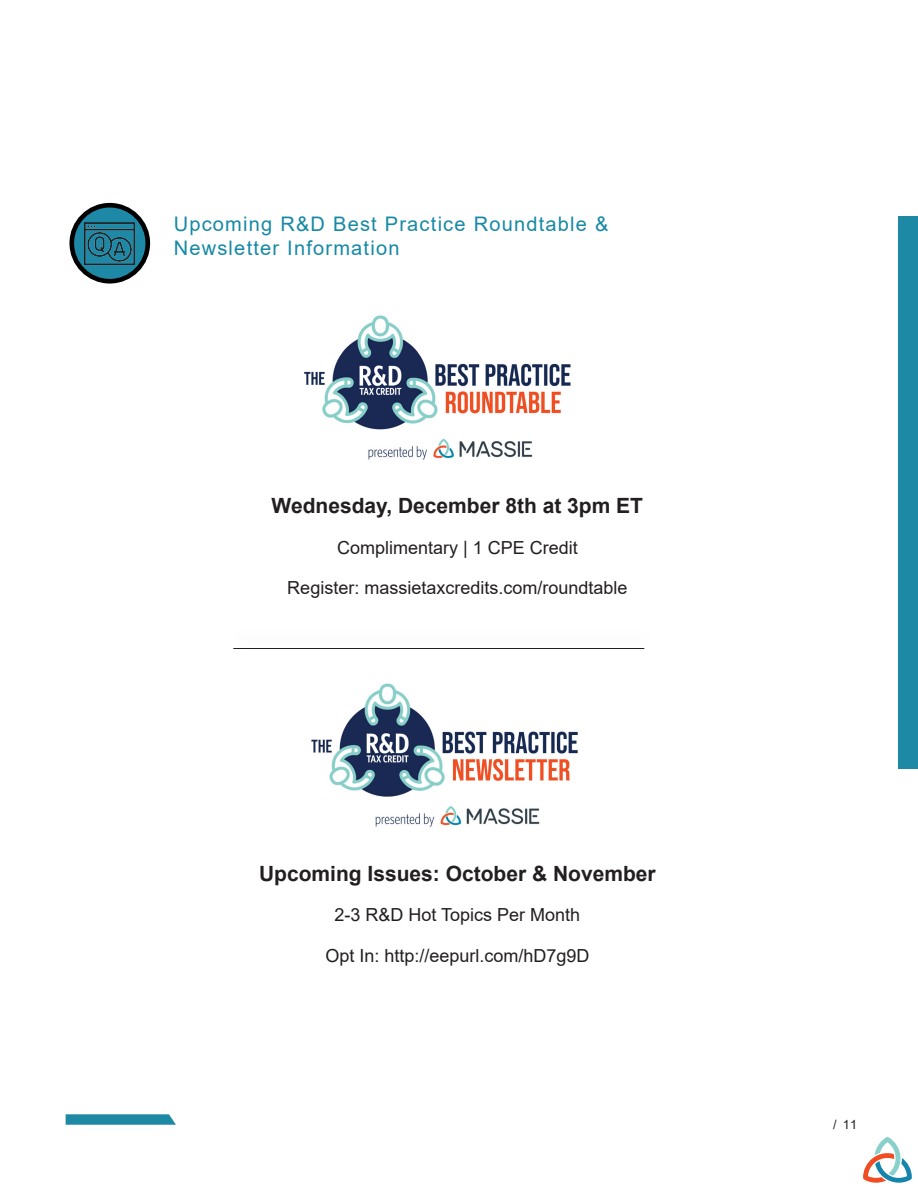
<style>
.page{position:relative;width:918px;height:1188px;background:#fff}
.page>*{position:absolute;margin:0;border:0;box-sizing:border-box;transform-origin:0 0}
.Body_Text{font:700 21px "Arial";color:#231f20}
.Subheading{font:20.1px/24px "Arial";letter-spacing:.06em;color:#1789a5}
.Body_Text-2{font:18px "Arial";color:#231f20}
.t1{font:12.75px "Arial";color:#231f20}
</style>
<div class="page">
<svg style="left:66px;top:1114px;width:110px;height:11px"></svg>
<svg style="left:863px;top:1137px;width:49px;height:46px"></svg>
<svg style="left:72px;top:205px;width:76px;height:76px;background:#186e85"></svg>
<img style="left:85px;top:218px;width:50px;height:50px">
<div style="left:69px;top:203px;width:81px;height:81px;border:5px solid #000;border-radius:50%"></div>
<img style="left:311px;top:683px;width:268px;height:144px">
<img style="left:304px;top:315px;width:267px;height:145px">
<hr style="left:233px;top:648px;width:411px;height:1px;background:#231f20">
<div style="left:898px;top:216px;width:20px;height:552px;background:#1d89a5"></div>
<p class="Subheading" style="left:174px;top:211px;width:436px">Upcoming R&amp;D Best Practice Roundtable &amp;<br>Newsletter Information</p>
<p class="Body_Text" style="left:272px;top:491px;width:373px">Wednesday, December 8th at 3pm ET</p>
<p class="Body_Text-2" style="left:337px;top:535px;width:242px">Complimentary | 1 CPE Credit</p>
<p class="Body_Text-2" style="left:287px;top:576px;width:342px">Register: massietaxcredits.com/roundtable</p>
<p class="Body_Text" style="left:259px;top:858px;width:398px">Upcoming Issues: October &amp; November</p>
<p class="Body_Text-2" style="left:335px;top:902px;width:247px">2-3 R&amp;D Hot Topics Per Month</p>
<p class="Body_Text-2" style="left:325px;top:943px;width:266px">Opt In: http://eepurl.com/hD7g9D</p>
<p class="t1" style="left:833px;top:1116px;width:26px">/ 11</p>
</div>
